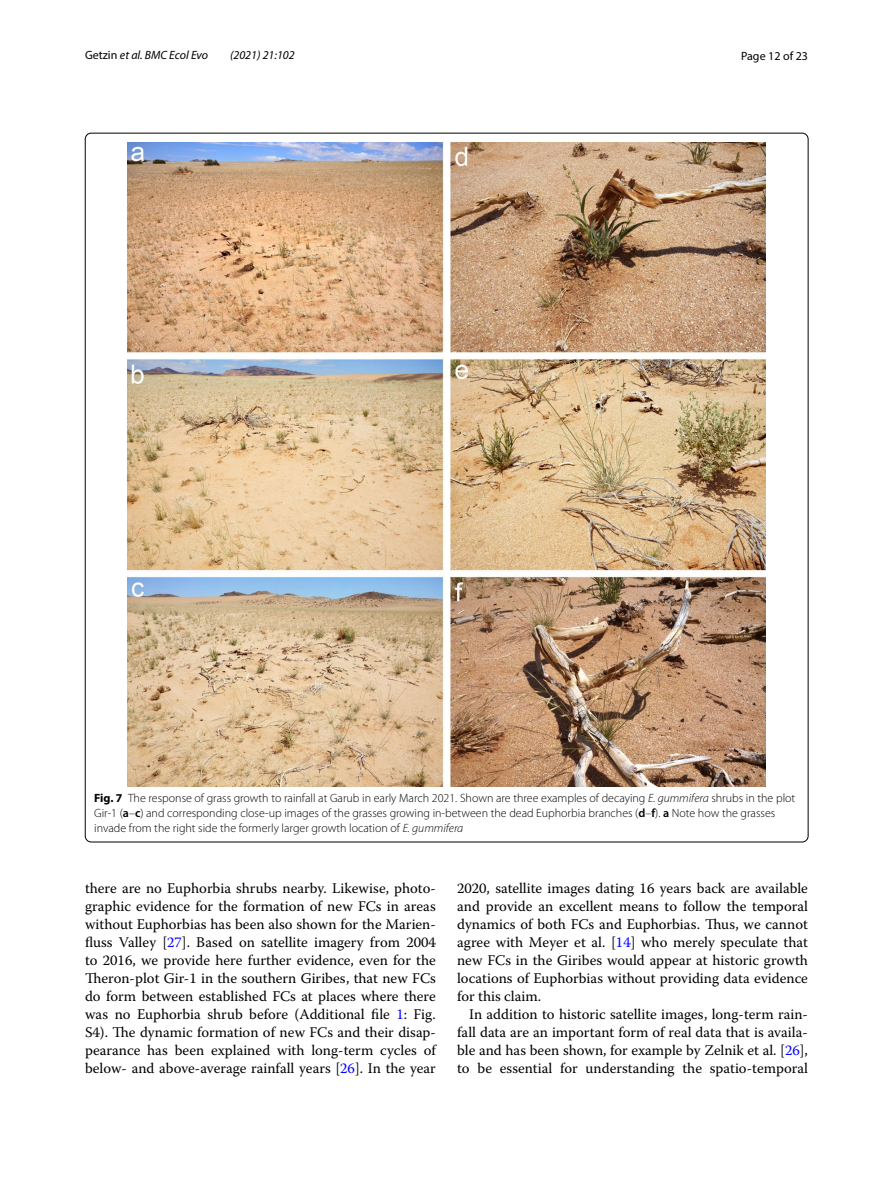
<style>
.page{position:relative;width:893px;height:1187px;background:#fff}
.page>*{position:absolute;margin:0;border:0;box-sizing:border-box;transform-origin:0 0}
.t1{font:14.7px/18px "Warnock Pro";color:#000;text-align:justify}
.t2{font:300 12px/15px "Myriad Pro";color:#000}
.t3{font:italic 12px "Myriad Pro";color:#000}
.t4{font:12px "Myriad Pro";color:#000}
.s1{font-style:normal}
.s2{font-weight:700}
.s3{font-style:italic}
.s4{font-weight:600}
.s5{color:#00f}
</style>
<div class="page">
<img style="left:128px;top:142px;width:638px;height:644px">
<p class="t3" style="left:85px;top:48px;width:125px"><span class="s1">Getzin</span> et al. BMC Ecol Evo</p>
<p class="t3" style="left:230px;top:48px;width:66px">(2021) 21:102</p>
<p class="t4" style="left:741px;top:48px;width:68px">Page 12 of 23</p>
<p class="t2" style="left:94px;top:790px;width:703px"><span class="s2">Fig. 7</span> The response of grass growth to rainfall at Garub in early March 2021. Shown are three examples of decaying <span class="s3">E. gummifera</span> shrubs in the plot<br>Gir-1 (<span class="s4">a</span>–<span class="s4">c</span>) and corresponding close-up images of the grasses growing in-between the dead Euphorbia branches (<span class="s4">d</span>–<span class="s4">f</span>). <span class="s4">a</span> Note how the grasses invade from the right side the formerly larger growth location of <span class="s3">E. gummifera</span></p>
<p class="t1" style="left:85px;top:879px;width:352px">there are no Euphorbia shrubs nearby. Likewise, photo&shy;graphic evidence for the formation of new FCs in areas without Euphorbias has been also shown for the Marien&shy;fluss Valley [<span class="s5">27</span>]. Based on satellite imagery from 2004 to 2016, we provide here further evidence, even for the Theron-plot Gir-1 in the southern Giribes, that new FCs do form between established FCs at places where there was no Euphorbia shrub before (Additional file <span class="s5">1</span>: Fig.<br>S4). The dynamic formation of new FCs and their disap&shy;pearance has been explained with long-term cycles of below- and above-average rainfall years [<span class="s5">26</span>]. In the year</p>
<p class="t1" style="left:457px;top:879px;width:352px">2020, satellite images dating 16 years back are available and provide an excellent means to follow the temporal dynamics of both FCs and Euphorbias. Thus, we cannot agree with Meyer et al. [<span class="s5">14</span>] who merely speculate that new FCs in the Giribes would appear at historic growth locations of Euphorbias without providing data evidence for this claim.</p>
<p class="t1" style="left:457px;top:1004px;width:352px;text-indent:12px">In addition to historic satellite images, long-term rain&shy;fall data are an important form of real data that is availa&shy;ble and has been shown, for example by Zelnik et al. [<span class="s5">26</span>], to be essential for understanding the spatio-temporal</p>
</div>
